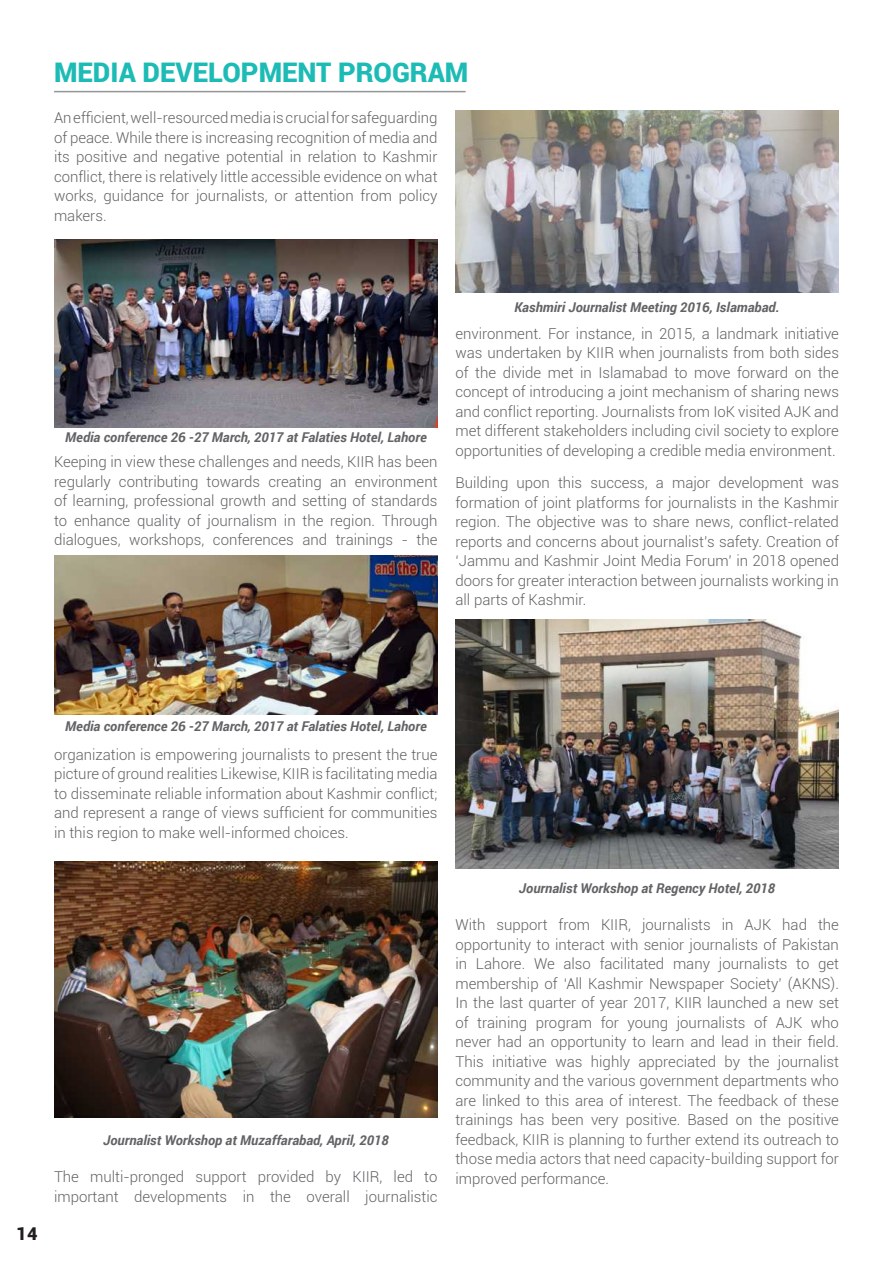
<style>
.page{position:relative;width:893px;height:1263px;background:#fff}
.page>*{position:absolute;margin:0;border:0;box-sizing:border-box;transform-origin:0 0}
.t1{font:900 27px "Roboto";color:#1dbbb5}
.t2{font:900 18px "Roboto";color:#231f20}
.t3{font:300 15px/19.5px "Roboto";color:#636366;text-align:justify}
.t4{font:italic 700 13.5px "Roboto";color:#636366}
</style>
<div class="page">
<img style="left:54px;top:239px;width:384px;height:189px">
<img style="left:54px;top:555px;width:384px;height:159px">
<img style="left:54px;top:861px;width:384px;height:256px">
<img style="left:455px;top:111px;width:384px;height:181px">
<img style="left:455px;top:620px;width:384px;height:249px">
<hr style="left:54px;top:91px;width:412px;height:1px;background:#939598">
<h1 class="t1" style="left:54px;top:54px;width:416px">MEDIA DEVELOPMENT PROGRAM</h1>
<p class="t3" style="left:54px;top:107px;width:385px">An efficient, well-resourced media is crucial for safeguarding of peace. While there is increasing recognition of media and its positive and negative potential in relation to Kashmir conflict, there is relatively little accessible evidence on what works, guidance for journalists, or attention from policy makers.</p>
<p class="t4" style="left:65px;top:427px;width:363px">Media conference 26 -27 March, 2017 at Falaties Hotel, Lahore</p>
<p class="t3" style="left:54px;top:452px;width:385px">Keeping in view these challenges and needs, KIIR has been regularly contributing towards creating an environment of learning, professional growth and setting of standards to enhance quality of journalism in the region. Through dialogues, workshops, conferences and trainings - the</p>
<p class="t4" style="left:514px;top:298px;width:266px">Kashmiri Journalist Meeting 2016, Islamabad.</p>
<p class="t3" style="left:455px;top:323px;width:385px">environment. For instance, in 2015, a landmark initiative was undertaken by KIIR when journalists from both sides of the divide met in Islamabad to move forward on the concept of introducing a joint mechanism of sharing news and conflict reporting. Journalists from IoK visited AJK and met different stakeholders including civil society to explore opportunities of developing a credible media environment.</p>
<p class="t3" style="left:455px;top:473px;width:385px">Building upon this success, a major development was formation of joint platforms for journalists in the Kashmir region. The objective was to share news, conflict-related reports and concerns about journalist’s safety. Creation of ‘Jammu and Kashmir Joint Media Forum’ in 2018 opened doors for greater interaction between journalists working in all parts of Kashmir.</p>
<p class="t4" style="left:65px;top:716px;width:363px">Media conference 26 -27 March, 2017 at Falaties Hotel, Lahore</p>
<p class="t3" style="left:54px;top:744px;width:385px">organization is empowering journalists to present the true picture of ground realities Likewise, KIIR is facilitating media to disseminate reliable information about Kashmir conflict; and represent a range of views sufficient for communities in this region to make well-informed choices.</p>
<p class="t2" style="left:17px;top:1221px;width:22px">14</p>
<p class="t4" style="left:103px;top:1131px;width:287px">Journalist Workshop at Muzaffarabad, April, 2018</p>
<p class="t3" style="left:54px;top:1167px;width:385px">The multi-pronged support provided by KIIR, led to important developments in the overall journalistic</p>
<p class="t4" style="left:519px;top:879px;width:258px">Journalist Workshop at Regency Hotel, 2018</p>
<p class="t3" style="left:455px;top:914px;width:385px">With support from KIIR, journalists in AJK had the opportunity to interact with senior journalists of Pakistan in Lahore. We also facilitated many journalists to get membership of ‘All Kashmir Newspaper Society’ (AKNS).<br>In the last quarter of year 2017, KIIR launched a new set of training program for young journalists of AJK who never had an opportunity to learn and lead in their field.<br>This initiative was highly appreciated by the journalist community and the various government departments who are linked to this area of interest. The feedback of these trainings has been very positive. Based on the positive feedback, KIIR is planning to further extend its outreach to those media actors that need capacity-building support for improved performance.</p>
</div>
